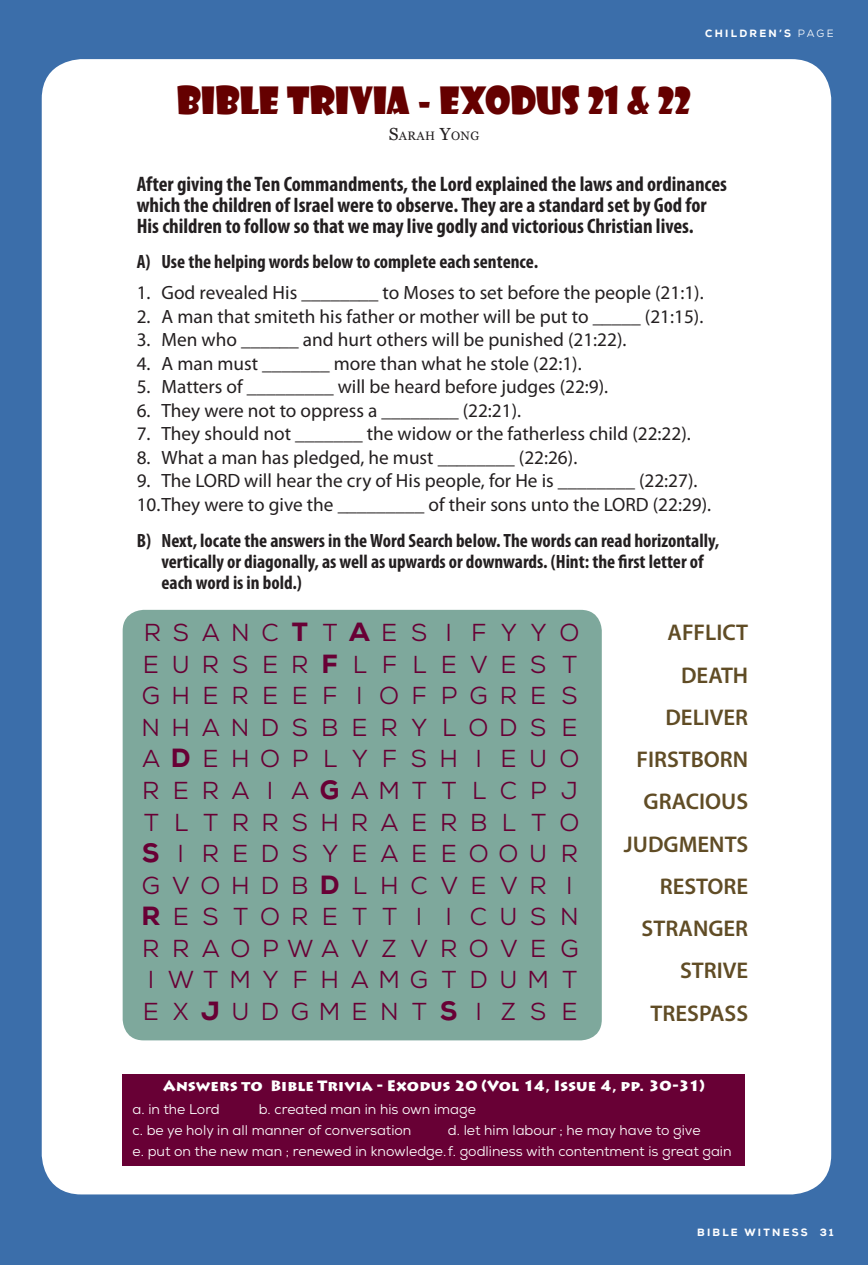
<style>
.page{position:relative;width:868px;height:1265px;background:#fff}
.page>*{position:absolute;margin:0;border:0;box-sizing:border-box;transform-origin:0 0}
.t1{font:36.75px "Showcard Gothic";color:#650000}
.t2{font:24.5px/31.5px "Nexa";letter-spacing:.515em;color:#680035}
.t3{font:600 22.75px/42.2px "Myriad Pro";color:#604c25;text-align:right}
.t4{font:700 condensed 21px/21px "Myriad Pro";color:#231f20}
.t5{font:19.25px/23.4px "Myriad Pro";color:#231f20}
.t6{font:700 condensed 19.25px/21px "Myriad Pro";color:#231f20}
.t7{font:900 14.88px "Lithos Pro";letter-spacing:.01em;color:#fff}
.t8{font:14px/21px "Nexa";color:#fff}
.t9{font:12.25px "Georgia";letter-spacing:.03em;color:#231f20}
.t10{font:800 10.5px "Nexa";letter-spacing:.215em;color:#fff}
.t11{font:10.5px "Nexa";color:#fff}
.s1{font-weight:800}
.s2{font-size:17.5px}
.s3{font-weight:800;font-size:26.25px}
</style>
<div class="page">
<div style="left:0;top:0;width:867px;height:1264px;background:#3b6eaa"></div>
<div style="left:42px;top:59px;width:788px;height:1135px;background:#fff;border-radius:40px"></div>
<div style="left:123px;top:609px;width:478px;height:431px;background:#7ea89c;border-radius:21px"></div>
<div style="left:123px;top:1073px;width:622px;height:23px;background:#680035"></div>
<div style="left:123px;top:1094px;width:622px;height:71px;background:#680035"></div>
<p class="t10" style="left:705px;top:26px;width:44px">CHI LDREN</p>
<p class="t11" style="left:778px;top:26px;width:38px"><span class="s1">’S</span> Page</p>
<h1 class="t1" style="left:177px;top:76px;width:515px">BIBLE TRIVIA - EXODUS 21 &amp; 22</h1>
<p class="t9" style="left:388px;top:129px;width:92px"><span class="s2">S</span>ARAH <span class="s2">Y</span>ONG</p>
<p class="t4" style="left:137px;top:172px;width:591px">After giving the Ten Commandments, the Lord explained the laws and ordinances which the children of Israel were to observe. They are a standard set by God for<br>His children to follow so that we may live godly and victorious Christian lives.</p>
<p class="t6" style="left:137px;top:251px;width:403px">A) Use the helping words below to complete each sentence.</p>
<p class="t5" style="left:137px;top:281px;width:568px">1. God revealed His ________ to Moses to set before the people (21:1).</p>
<p class="t5" style="left:137px;top:304px;width:568px">2. A man that smiteth his father or mother will be put to _____ (21:15).</p>
<p class="t5" style="left:137px;top:328px;width:491px">3. Men who ______ and hurt others will be punished (21:22).</p>
<p class="t5" style="left:137px;top:351px;width:446px">4. A man must _______ more than what he stole (22:1).</p>
<p class="t5" style="left:137px;top:375px;width:473px">5. Matters of _________ will be heard before judges (22:9).</p>
<p class="t5" style="left:137px;top:398px;width:386px">6. They were not to oppress a ________ (22:21).</p>
<p class="t5" style="left:137px;top:422px;width:555px">7. They should not _______ the widow or the fatherless child (22:22).</p>
<p class="t5" style="left:137px;top:445px;width:442px">8. What a man has pledged, he must ________ (22:26).</p>
<p class="t5" style="left:137px;top:469px;width:576px">9. The LORD will hear the cry of His people, for He is ________ (22:27).<br>10.They were to give the _________ of their sons unto the LORD (22:29).</p>
<p class="t6" style="left:161px;top:529px;width:559px;text-indent:-25px">B) Next, locate the answers in the Word Search below. The words can read horizontally, vertically or diagonally, as well as upwards or downwards. (Hint: the first letter of each word is in bold.)</p>
<p class="t2" style="left:141px;top:617px;width:439px">RSANC<span class="s3">T</span>T<span class="s3">A</span>ES I FYYO<br>EURSER<span class="s3">F</span>LFLEVES T<br>GHEREEF I OFPGRES<br>NHANDSBERYLODSE<br>A<span class="s3">D</span>EHOPLYFSH I EUO<br>RERA I A<span class="s3">G</span>AMTTLCPJ<br>TLTRRSHRAERBLTO<br><span class="s3">S</span> I REDSYEAEEOOUR<br>GVOHDB<span class="s3">D</span>LHCVEVR I<br><span class="s3">R</span>ESTORETT I I CUSN<br>RRAOPWAVZVROVEG<br>IWTMYFHAMGTDUMT<br>EX<span class="s3">J</span>UDGMENT<span class="s3">S</span> I ZSE</p>
<p class="t3" style="left:623px;top:611px;width:126px">AFFLICT<br>DEATH<br>DELIVER<br>FIRSTBORN<br>GRACIOUS<br>JUDGMENTS<br>RESTORE<br>STRANGER<br>STRIVE<br>TRESPASS</p>
<p class="t7" style="left:163px;top:1076px;width:543px">Answers to Bible Trivia - Exodus 20 (Vol 14, Issue 4, pp. 30-31)</p>
<p class="t8" style="left:132px;top:1098px;width:89px">a. in the Lord</p>
<p class="t8" style="left:132px;top:1098px;width:345px;text-indent:126px">b. created man in his own image c. be ye holy in all manner of conversation</p>
<p class="t8" style="left:132px;top:1119px;width:600px;text-indent:315px">d. let him labour ; he may have to give<br>e. put on the new man ; renewed in knowledge.f. godliness with contentment is great gain</p>
<p class="t10" style="left:696px;top:1224px;width:70px">BIB LE WITNE</p>
<p class="t10" style="left:791px;top:1224px;width:43px">SS 31</p>
</div>
